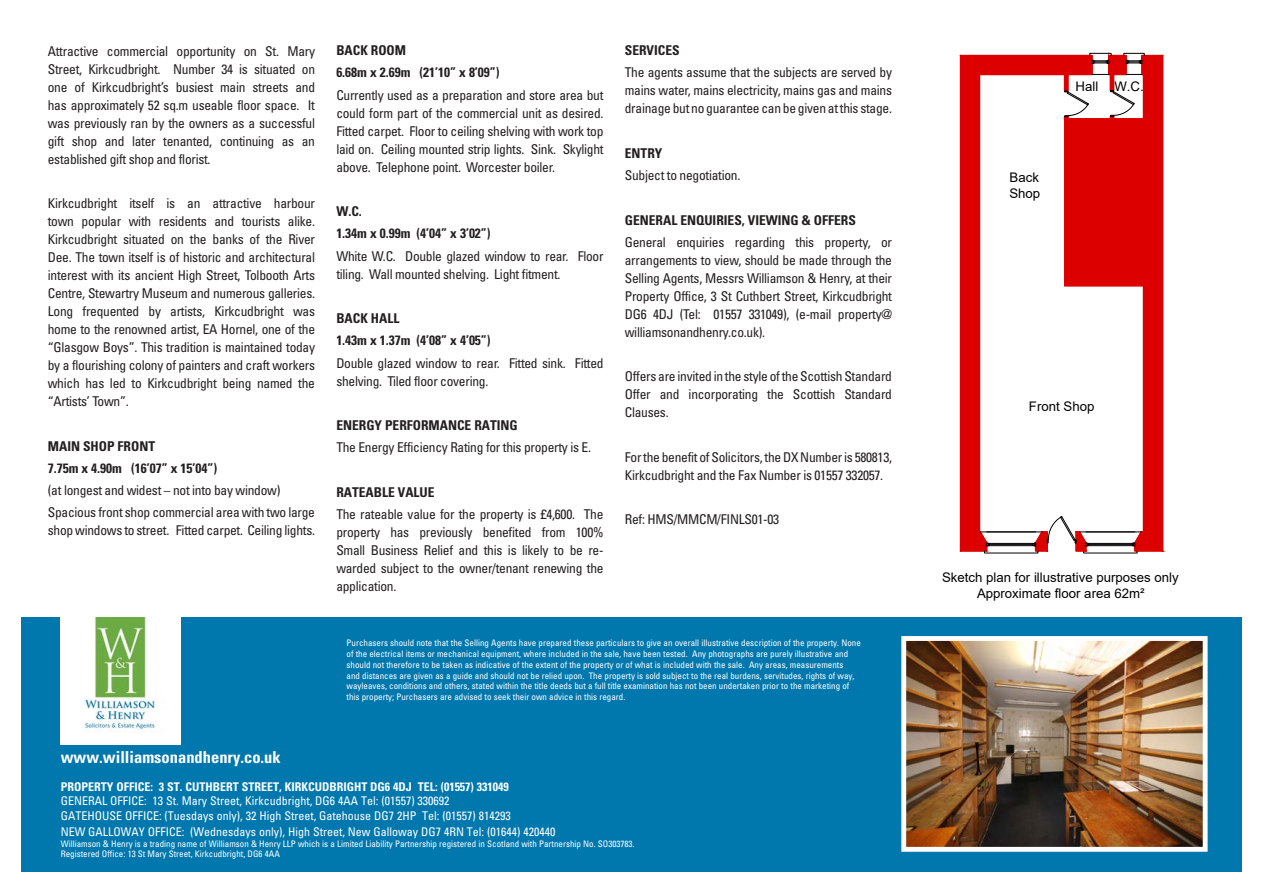
<style>
.page{position:relative;width:1263px;height:893px;background:#fff}
.page>*{position:absolute;margin:0;border:0;box-sizing:border-box;transform-origin:0 0}
.t1{font:700 condensed 16.5px "Univers";color:#fff}
.t2{font:condensed 13.5px/18px "Univers";letter-spacing:-.02em;color:#231f20;text-align:justify}
.t3{font:700 condensed 13.5px/22.2px "Univers";color:#231f20}
.t4{font:13.2px/16px "Arial";color:#000;text-align:center}
.t5{font:condensed 12px/14.4px "Univers";color:#fff}
.t6{font:700 condensed 12px "Univers";color:#fff}
.t7{font:condensed 9px/10.8px "Univers";color:#fff}
</style>
<div class="page">
<div style="left:21px;top:617px;width:1221px;height:255px;background:#0078ae"></div>
<img style="left:61px;top:617px;width:119px;height:127px">
<img style="left:907px;top:642px;width:294px;height:204px">
<div style="left:901px;top:636px;width:306px;height:216px;border:5px solid #fff"></div>
<div style="left:1089px;top:53px;width:22px;height:3px;border:1px solid #000"></div>
<div style="left:1123px;top:53px;width:21px;height:3px;border:1px solid #000"></div>
<svg style="left:959px;top:54px;width:205px;height:498px"></svg>
<div style="left:1064px;top:118px;width:80px;height:168px;border:1px solid #d00"></div>
<hr style="left:980px;top:531px;width:62px;height:1px;background:#000">
<hr style="left:1079px;top:531px;width:62px;height:1px;background:#000">
<p class="t2" style="left:48px;top:42px;width:269px">Attractive commercial opportunity on St. Mary Street, Kirkcudbright. Number 34 is situated on one of Kirkcudbright’s busiest main streets and has approximately 52 sq.m useable floor space. It was previously ran by the owners as a successful gift shop and later tenanted, continuing as an established gift shop and florist.</p>
<p class="t2" style="left:48px;top:194px;width:269px">Kirkcudbright itself is an attractive harbour town popular with residents and tourists alike.<br>Kirkcudbright situated on the banks of the River Dee. The town itself is of historic and architectural interest with its ancient High Street, Tolbooth Arts Centre, Stewartry Museum and numerous galleries.<br>Long frequented by artists, Kirkcudbright was home to the renowned artist, EA Hornel, one of the “Glasgow Boys”. This tradition is maintained today by a flourishing colony of painters and craft workers which has led to Kirkcudbright being named the “Artists’ Town”.</p>
<p class="t3" style="left:48px;top:435px;width:171px">MAIN SHOP FRONT<br>7.75m x 4.90m (16’07” x 15’04”)</p>
<p class="t2" style="left:48px;top:479px;width:269px;line-height:22.2px">(at longest and widest – not into bay window)<br>Spacious front shop commercial area with two large</p>
<p class="t2" style="left:48px;top:521px;width:269px">shop windows to street. Fitted carpet. Ceiling lights.</p>
<p class="t1" style="left:61px;top:747px;width:221px">www.williamsonandhenry.co.uk</p>
<p class="t3" style="left:336px;top:39px;width:165px">BACK ROOM<br>6.68m x 2.69m (21’10” x 8’09”)</p>
<p class="t2" style="left:336px;top:85px;width:269px">Currently used as a preparation and store area but could form part of the commercial unit as desired.<br>Fitted carpet. Floor to ceiling shelving with work top laid on. Ceiling mounted strip lights. Sink. Skylight above. Telephone point. Worcester boiler.</p>
<p class="t3" style="left:336px;top:200px;width:156px">W.C.<br>1.34m x 0.99m (4’04” x 3’02”)</p>
<p class="t2" style="left:336px;top:246px;width:269px">White W.C. Double glazed window to rear. Floor tiling. Wall mounted shelving. Light fitment.</p>
<p class="t3" style="left:336px;top:307px;width:156px">BACK HALL<br>1.43m x 1.37m (4’08” x 4’05”)</p>
<p class="t2" style="left:336px;top:353px;width:269px">Double glazed window to rear. Fitted sink. Fitted shelving. Tiled floor covering.</p>
<p class="t3" style="left:336px;top:414px;width:183px">ENERGY PERFORMANCE RATING</p>
<p class="t2" style="left:336px;top:438px;width:256px">The Energy Efficiency Rating for this property is E.</p>
<p class="t3" style="left:336px;top:481px;width:100px">RATEABLE VALUE</p>
<p class="t2" style="left:336px;top:505px;width:269px">The rateable value for the property is £4,600. The property has previously benefited from 100% Small Business Relief and this is likely to be re&shy;warded subject to the owner/tenant renewing the application.</p>
<p class="t3" style="left:625px;top:39px;width:56px">SERVICES</p>
<p class="t2" style="left:625px;top:63px;width:269px">The agents assume that the subjects are served by mains water, mains electricity, mains gas and mains drainage but no guarantee can be given at this stage.</p>
<p class="t3" style="left:625px;top:142px;width:39px">ENTRY</p>
<p class="t2" style="left:625px;top:166px;width:117px">Subject to negotiation.</p>
<p class="t3" style="left:625px;top:208px;width:233px">GENERAL ENQUIRIES, VIEWING &amp; OFFERS</p>
<p class="t2" style="left:625px;top:233px;width:269px">General enquiries regarding this property, or arrangements to view, should be made through the Selling Agents, Messrs Williamson &amp; Henry, at their Property Office, 3 St Cuthbert Street, Kirkcudbright DG6 4DJ (Tel: 01557 331049), (e-mail property@ williamsonandhenry.co.uk).</p>
<p class="t2" style="left:625px;top:367px;width:269px">Offers are invited in the style of the Scottish Standard Offer and incorporating the Scottish Standard Clauses.</p>
<p class="t2" style="left:625px;top:448px;width:269px">For the benefit of Solicitors, the DX Number is 580813,<br>Kirkcudbright and the Fax Number is 01557 332057.</p>
<p class="t2" style="left:625px;top:510px;width:156px">Ref: HMS/MMCM/FINLS01-03</p>
<p class="t7" style="left:347px;top:637px;width:516px">Purchasers should note that the Selling Agents have prepared these particulars to give an overall illustrative description of the property. None of the electrical items or mechanical equipment, where included in the sale, have been tested. Any photographs are purely illustrative and should not therefore to be taken as indicative of the extent of the property or of what is included with the sale. Any areas, measurements<br>and distances are given as a guide and should not be relied upon. The property is sold subject to the real burdens, servitudes, rights of way, wayleaves, conditions and others, stated within the title deeds but a full title examination has not been undertaken prior to the marketing of this property; Purchasers are advised to seek their own advice in this regard.</p>
<p class="t6" style="left:61px;top:779px;width:450px">PROPERTY OFFICE: 3 ST. CUTHBERT STREET, KIRKCUDBRIGHT DG6 4DJ TEL: (01557) 331049</p>
<p class="t5" style="left:61px;top:793px;width:451px">GENERAL OFFICE: 13 St. Mary Street, Kirkcudbright, DG6 4AA Tel: (01557) 330692<br>GATEHOUSE OFFICE: (Tuesdays only), 32 High Street, Gatehouse DG7 2HP Tel: (01557) 814293</p>
<p class="t5" style="left:61px;top:824px;width:496px">NEW GALLOWAY OFFICE: (Wednesdays only), High Street, New Galloway DG7 4RN Tel: (01644) 420440</p>
<p class="t7" style="left:61px;top:838px;width:575px">Williamson &amp; Henry is a trading name of Williamson &amp; Henry LLP which is a Limited Liability Partnership registered in Scotland with Partnership No. SO303783.<br>Registered Office: 13 St Mary Street, Kirkcudbright, DG6 4AA</p>
<p class="t4" style="left:1009px;top:169px;width:32px;text-align:left">Back<br>Shop</p>
<p class="t4" style="left:1075px;top:78px;width:24px">Hall</p>
<p class="t4" style="left:1114px;top:78px;width:31px">W.C.</p>
<p class="t4" style="left:1029px;top:398px;width:67px">Front Shop</p>
<p class="t4" style="left:942px;top:569px;width:238px">Sketch plan for illustrative purposes only<br>Approximate floor area 62m²</p>
</div>
